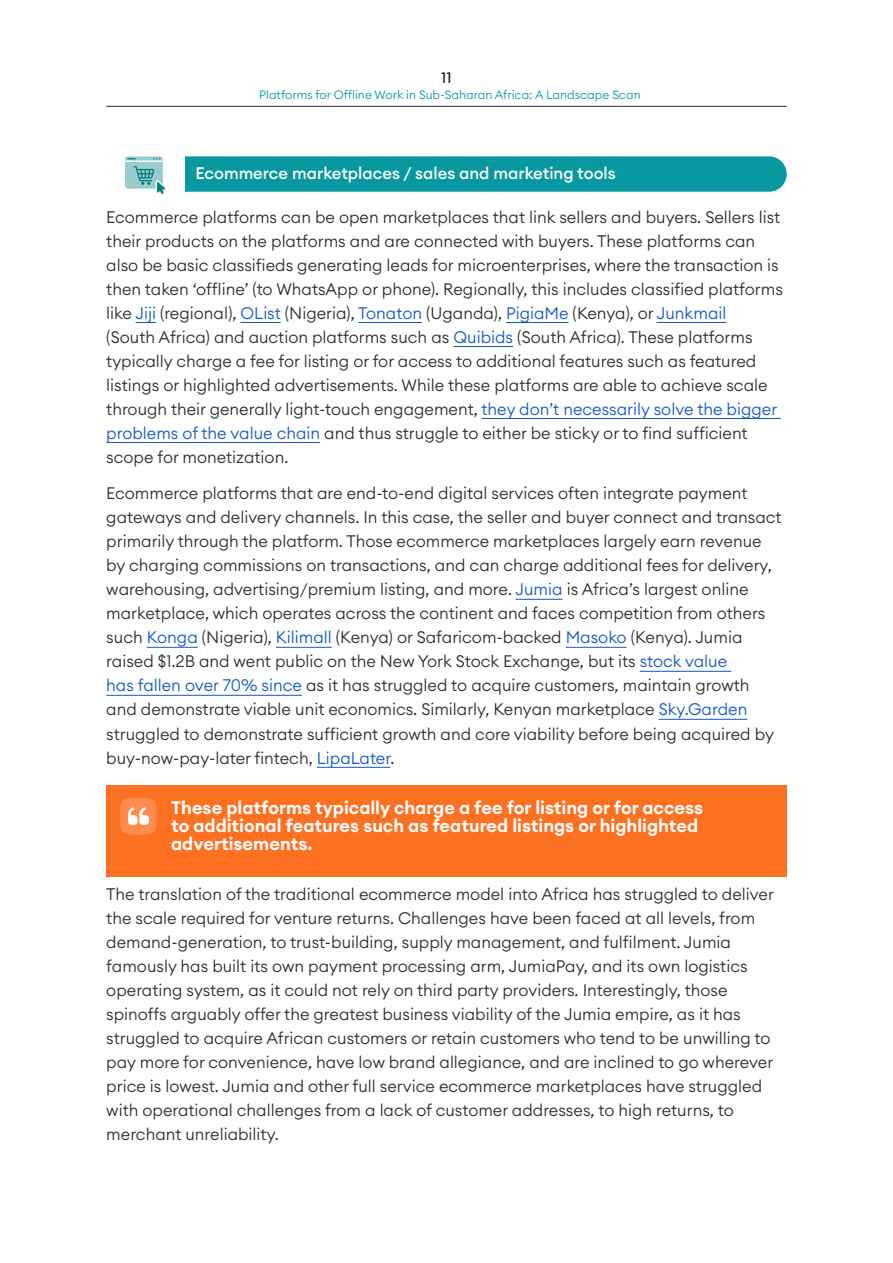
<style>
.page{position:relative;width:893px;height:1263px;background:#fff}
.page>*{position:absolute;margin:0;border:0;box-sizing:border-box;transform-origin:0 0}
.t1{font:600 18px/18px "Euclid Circular A";color:#fff}
.t2{font:300 16.5px/24px "Euclid Circular A";color:#292d2d}
.t3{font:500 16.5px "Euclid Circular A";color:#fff}
.t4{font:500 15px "Euclid Circular A";color:#292d2d}
.t5{font:300 12px "Euclid Circular A";color:#0898a0}
.s1{color:#15c}
</style>
<div class="page">
<svg style="left:136px;top:322px;width:20px;height:1px"></svg>
<hr style="left:241px;top:322px;width:40px;height:1px;background:#15c">
<hr style="left:358px;top:322px;width:64px;height:1px;background:#15c">
<hr style="left:506px;top:322px;width:62px;height:1px;background:#15c">
<hr style="left:657px;top:322px;width:69px;height:1px;background:#15c">
<hr style="left:453px;top:346px;width:60px;height:1px;background:#15c">
<hr style="left:482px;top:418px;width:299px;height:1px;background:#15c">
<hr style="left:106px;top:442px;width:214px;height:1px;background:#15c">
<hr style="left:516px;top:599px;width:47px;height:1px;background:#15c">
<hr style="left:147px;top:647px;width:51px;height:1px;background:#15c">
<hr style="left:276px;top:647px;width:56px;height:1px;background:#15c">
<hr style="left:566px;top:647px;width:61px;height:1px;background:#15c">
<hr style="left:640px;top:671px;width:91px;height:1px;background:#15c">
<hr style="left:106px;top:695px;width:196px;height:1px;background:#15c">
<hr style="left:659px;top:719px;width:88px;height:1px;background:#15c">
<hr style="left:317px;top:767px;width:73px;height:1px;background:#15c">
<div style="left:155px;top:156px;width:632px;height:36px;background:#0898a0;border-radius:18px"></div>
<div style="left:106px;top:145px;width:79px;height:54px;background:#fff"></div>
<svg style="left:125px;top:156px;width:41px;height:38px"></svg>
<div style="left:106px;top:785px;width:681px;height:91px;background:#ff7122"></div>
<div style="left:120px;top:798px;width:37px;height:36px;background:#ff8c4d;border-radius:11px"></div>
<svg style="left:128px;top:807px;width:21px;height:18px"></svg>
<hr style="left:106px;top:106px;width:681px;height:1px;background:#292d2d">
<p class="t4" style="left:441px;top:68px;width:12px">11</p>
<p class="t5" style="left:259px;top:87px;width:383px">Platforms for Offline Work in Sub-Saharan Africa: A Landscape Scan</p>
<p class="t3" style="left:195px;top:162px;width:422px">Ecommerce marketplaces / sales and marketing tools</p>
<p class="t2" style="left:106px;top:204px;width:678px">Ecommerce platforms can be open marketplaces that link sellers and buyers. Sellers list their products on the platforms and are connected with buyers. These platforms can also be basic classifieds generating leads for microenterprises, where the transaction is then taken ‘offline’ (to WhatsApp or phone). Regionally, this includes classified platforms like <span class="s1">Jiji</span> (regional), <span class="s1">OList</span> (Nigeria), <span class="s1">Tonaton</span> (Uganda), <span class="s1">PigiaMe</span> (Kenya), or <span class="s1">Junkmail<br></span>(South Africa) and auction platforms such as <span class="s1">Quibids</span> (South Africa). These platforms typically charge a fee for listing or for access to additional features such as featured listings or highlighted advertisements. While these platforms are able to achieve scale through their generally light-touch engagement, <span class="s1">they don’t necessarily solve the bigger problems of the value chain</span> and thus struggle to either be sticky or to find sufficient scope for monetization.</p>
<p class="t2" style="left:106px;top:481px;width:677px">Ecommerce platforms that are end-to-end digital services often integrate payment gateways and delivery channels. In this case, the seller and buyer connect and transact primarily through the platform. Those ecommerce marketplaces largely earn revenue by charging commissions on transactions, and can charge additional fees for delivery, warehousing, advertising/premium listing, and more. <span class="s1">Jumia</span> is Africa’s largest online marketplace, which operates across the continent and faces competition from others such <span class="s1">Konga</span> (Nigeria), <span class="s1">Kilimall</span> (Kenya) or Safaricom-backed <span class="s1">Masoko</span> (Kenya). Jumia raised $1.2B and went public on the New York Stock Exchange, but its <span class="s1">stock value<br>has fallen over 70% since</span> as it has struggled to acquire customers, maintain growth and demonstrate viable unit economics. Similarly, Kenyan marketplace <span class="s1">Sky.Garden </span>struggled to demonstrate sufficient growth and core viability before being acquired by buy-now-pay-later fintech, <span class="s1">LipaLater</span>.</p>
<p class="t1" style="left:171px;top:799px;width:534px">These platforms typically charge a fee for listing or for access to additional features such as featured listings or highlighted advertisements.</p>
<p class="t2" style="left:106px;top:882px;width:669px">The translation of the traditional ecommerce model into Africa has struggled to deliver the scale required for venture returns. Challenges have been faced at all levels, from demand-generation, to trust-building, supply management, and fulfilment. Jumia famously has built its own payment processing arm, JumiaPay, and its own logistics operating system, as it could not rely on third party providers. Interestingly, those spinoffs arguably offer the greatest business viability of the Jumia empire, as it has struggled to acquire African customers or retain customers who tend to be unwilling to pay more for convenience, have low brand allegiance, and are inclined to go wherever price is lowest. Jumia and other full service ecommerce marketplaces have struggled with operational challenges from a lack of customer addresses, to high returns, to merchant unreliability.</p>
</div>
